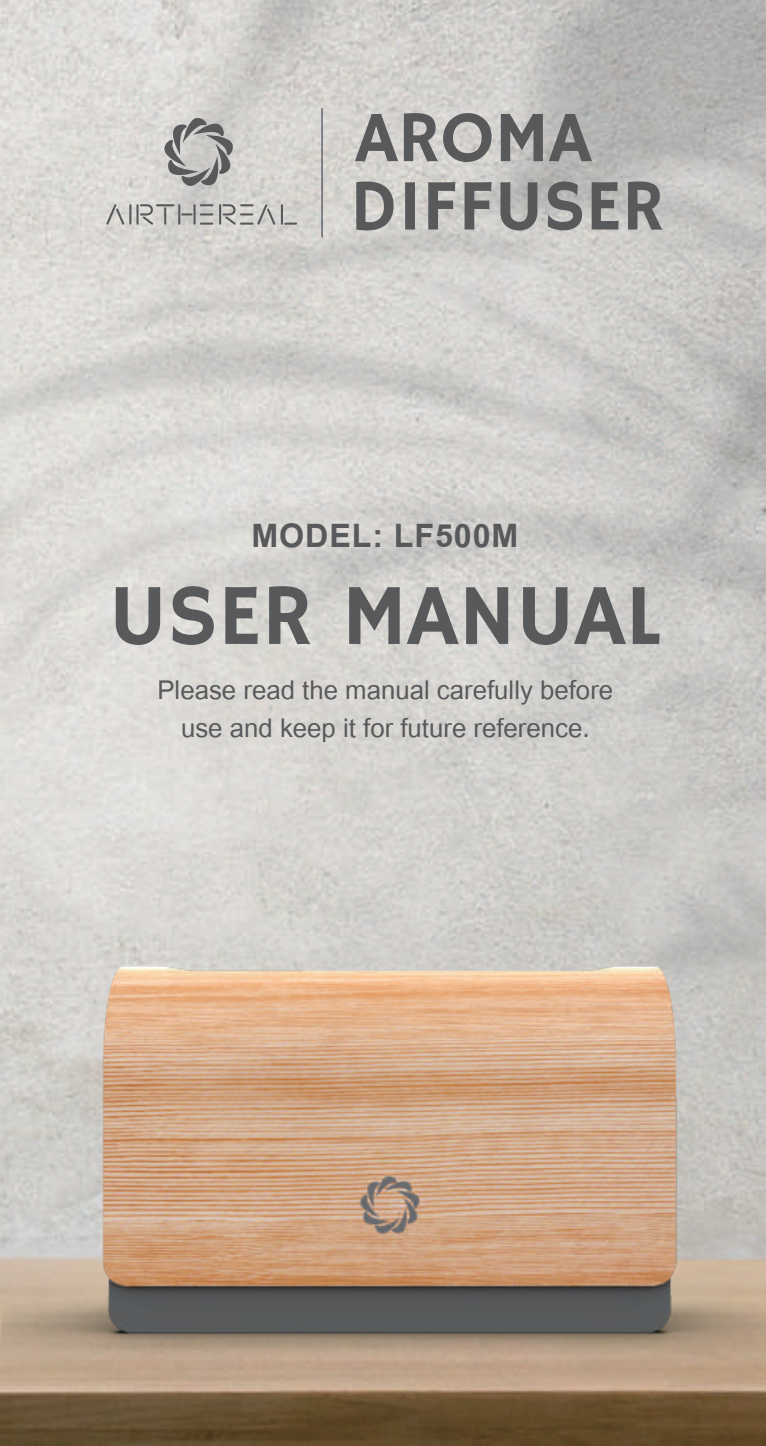
<style>
.page{position:relative;width:766px;height:1446px;background:#fff}
.page>*{position:absolute;margin:0;border:0;box-sizing:border-box;transform-origin:0 0}
.t1{font:87.3px "Hammersmith One";color:#58595b}
.t2{font:72.6px/68.4px "Hammersmith One";color:#58595b}
.t3{font:700 45px "Utsaah";letter-spacing:.02em;color:#58595b}
.t4{font:36px/37.8px "Utsaah";color:#58595b;text-align:center}
</style>
<div class="page">
<img style="left:0;top:0;width:765px;height:1446px">
<svg style="left:281px;top:204px;width:16px;height:21px"></svg>
<svg style="left:219px;top:204px;width:56px;height:21px"></svg>
<svg style="left:106px;top:204px;width:107px;height:21px"></svg>
<svg style="left:160px;top:113px;width:78px;height:78px"></svg>
<hr style="left:321px;top:109px;width:2px;height:128px;background:#5d6169">
<img style="left:3px;top:932px;width:762px;height:459px">
<h2 class="t2" style="left:349px;top:107px;width:316px">AROMA<br>DIFFUSER</h2>
<p class="t3" style="left:251px;top:514px;width:268px">MODEL: LF500M</p>
<h1 class="t1" style="left:109px;top:565px;width:554px">USER MANUAL</h1>
<p class="t4" style="left:157px;top:674px;width:457px">Please read the manual carefully before use and keep it for future reference.</p>
</div>
